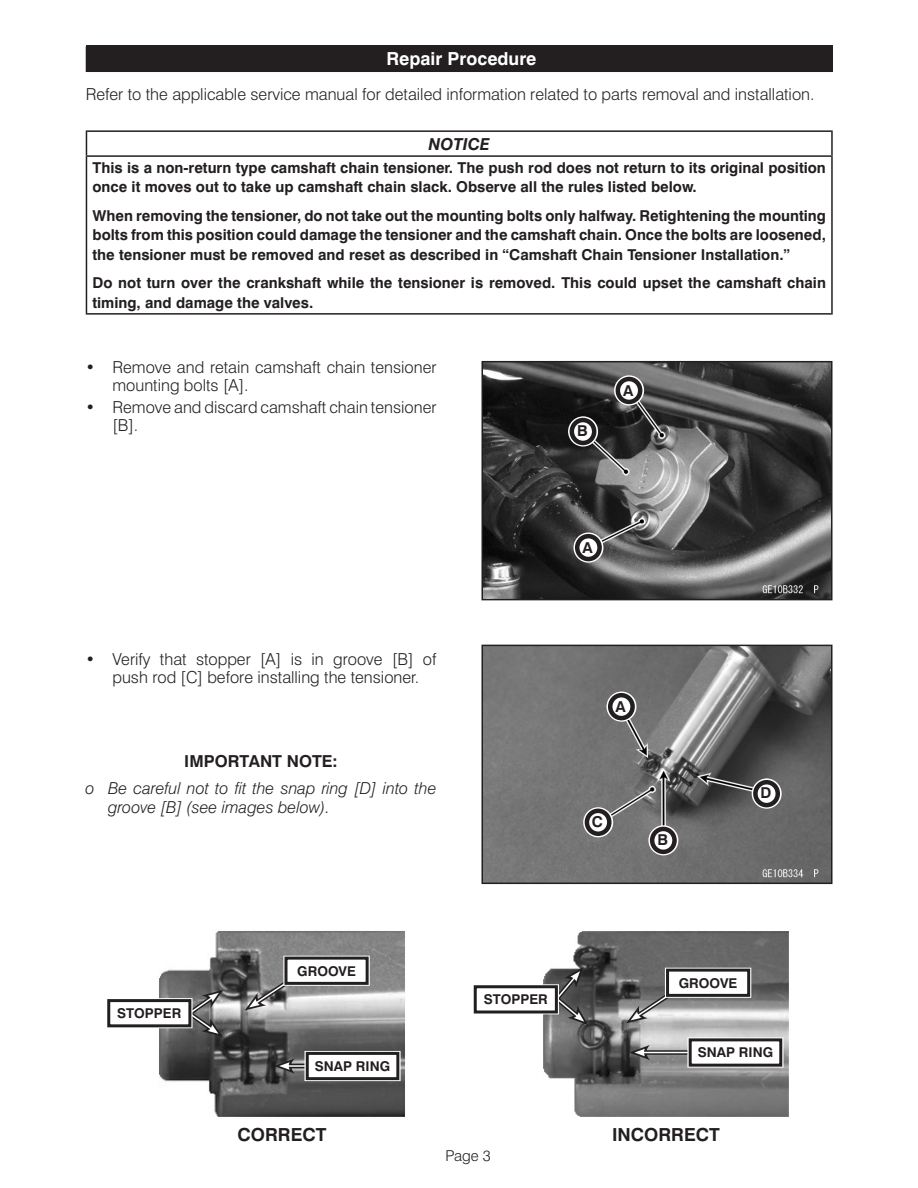
<style>
.page{position:relative;width:918px;height:1188px;background:#fff}
.page>*{position:absolute;margin:0;border:0;box-sizing:border-box;transform-origin:0 0}
.SUBHEAD{font:700 18px "Swiss 721 BT";color:#231f20}
.SUBHEAD_Center{font:700 18px "Swiss 721 BT";color:#fff}
.Body_Text_Num_1{font:300 16.5px/18px "Swiss 721 BT";color:#231f20}
.t1{font:italic 300 16.5px/19.8px "Swiss 721 BT";color:#231f20}
.NOTE{font:700 16.5px "Swiss 721 BT";color:#231f20}
.SUBHEAD-2{font:italic 700 16.5px "Swiss 721 BT";color:#231f20}
.SUBHEAD-3{font:700 15px/19.5px "Swiss 721 BT";color:#231f20}
.Circle_Number_Callou{font:700 15px "Swiss 721 BT";color:#231f20}
.t2{font:300 15px "Swiss 721 BT";color:#231f20}
.SUBHEAD-4{font:700 13.5px "Swiss 721 BT";color:#231f20}
</style>
<div class="page">
<div style="left:86px;top:46px;width:747px;height:26px;background:#231f20"></div>
<img style="left:485px;top:364px;width:344px;height:233px">
<div style="left:482px;top:361px;width:350px;height:239px;border:2px solid #231f20"></div>
<img style="left:485px;top:648px;width:344px;height:233px">
<div style="left:482px;top:645px;width:350px;height:239px;border:2px solid #231f20"></div>
<img style="left:159px;top:931px;width:246px;height:186px">
<hr style="left:86px;top:130px;width:747px;height:2px;background:#231f20">
<svg style="left:86px;top:132px;width:1px;height:23px"></svg>
<hr style="left:831px;top:132px;width:2px;height:23px;background:#231f20">
<hr style="left:86px;top:155px;width:747px;height:2px;background:#231f20">
<hr style="left:86px;top:157px;width:1px;height:156px;background:#231f20">
<hr style="left:831px;top:157px;width:2px;height:156px;background:#231f20">
<hr style="left:86px;top:313px;width:747px;height:2px;background:#231f20">
<svg style="left:569px;top:417px;width:28px;height:29px"></svg>
<div style="left:568px;top:416px;width:30px;height:31px;border:2px solid #fff;border-radius:50%"></div>
<svg style="left:572px;top:420px;width:22px;height:23px"></svg>
<div style="left:570px;top:418px;width:26px;height:27px;border:4px solid #231f20;border-radius:50%"></div>
<svg style="left:584px;top:808px;width:28px;height:29px"></svg>
<div style="left:583px;top:807px;width:30px;height:30px;border:2px solid #fff;border-radius:50%"></div>
<svg style="left:587px;top:811px;width:22px;height:23px"></svg>
<div style="left:585px;top:809px;width:27px;height:27px;border:4px solid #231f20;border-radius:50%"></div>
<svg style="left:615px;top:376px;width:28px;height:29px"></svg>
<div style="left:614px;top:375px;width:30px;height:30px;border:2px solid #fff;border-radius:50%"></div>
<svg style="left:618px;top:379px;width:22px;height:23px"></svg>
<div style="left:616px;top:377px;width:26px;height:27px;border:4px solid #231f20;border-radius:50%"></div>
<svg style="left:649px;top:826px;width:29px;height:29px"></svg>
<div style="left:648px;top:825px;width:30px;height:30px;border:2px solid #fff;border-radius:50%"></div>
<svg style="left:652px;top:829px;width:23px;height:23px"></svg>
<div style="left:650px;top:827px;width:27px;height:27px;border:4px solid #231f20;border-radius:50%"></div>
<svg style="left:752px;top:779px;width:29px;height:29px"></svg>
<div style="left:752px;top:779px;width:30px;height:30px;border:2px solid #fff;border-radius:50%"></div>
<svg style="left:755px;top:782px;width:23px;height:23px"></svg>
<div style="left:753px;top:780px;width:27px;height:27px;border:4px solid #231f20;border-radius:50%"></div>
<svg style="left:607px;top:692px;width:29px;height:29px"></svg>
<div style="left:606px;top:692px;width:30px;height:30px;border:2px solid #fff;border-radius:50%"></div>
<svg style="left:610px;top:695px;width:23px;height:23px"></svg>
<div style="left:608px;top:693px;width:27px;height:27px;border:4px solid #231f20;border-radius:50%"></div>
<svg style="left:574px;top:533px;width:29px;height:29px"></svg>
<div style="left:573px;top:532px;width:30px;height:31px;border:2px solid #fff;border-radius:50%"></div>
<svg style="left:577px;top:536px;width:23px;height:23px"></svg>
<div style="left:575px;top:534px;width:27px;height:27px;border:4px solid #231f20;border-radius:50%"></div>
<img style="left:543px;top:931px;width:246px;height:186px">
<svg style="left:167px;top:990px;width:56px;height:47px"></svg>
<svg style="left:107px;top:998px;width:86px;height:30px"></svg>
<div style="left:109px;top:1001px;width:81px;height:25px;background:#fff"></div>
<div style="left:107px;top:999px;width:84px;height:28px;border:3px solid #231f20"></div>
<svg style="left:543px;top:967px;width:45px;height:58px"></svg>
<svg style="left:473px;top:984px;width:86px;height:30px"></svg>
<div style="left:475px;top:987px;width:81px;height:25px;background:#fff"></div>
<div style="left:474px;top:985px;width:84px;height:29px;border:3px solid #231f20"></div>
<svg style="left:245px;top:971px;width:57px;height:39px"></svg>
<svg style="left:283px;top:956px;width:87px;height:30px"></svg>
<div style="left:286px;top:958px;width:81px;height:25px;background:#fff"></div>
<div style="left:284px;top:957px;width:85px;height:28px;border:3px solid #231f20"></div>
<hr style="left:287px;top:1064px;width:48px;height:4px;background:#231f20">
<hr style="left:287px;top:1065px;width:46px;height:2px;background:#fff">
<svg style="left:274px;top:1058px;width:21px;height:16px"></svg>
<svg style="left:304px;top:1051px;width:97px;height:30px"></svg>
<div style="left:307px;top:1053px;width:91px;height:26px;background:#fff"></div>
<div style="left:306px;top:1052px;width:93px;height:28px;border:3px solid #231f20"></div>
<div style="left:642px;top:1050px;width:48px;height:5px;background:#5a5757"></div>
<hr style="left:643px;top:1052px;width:45px;height:1px;background:#fff">
<svg style="left:629px;top:1045px;width:21px;height:15px"></svg>
<svg style="left:687px;top:1037px;width:97px;height:31px"></svg>
<div style="left:690px;top:1040px;width:91px;height:25px;background:#fff"></div>
<div style="left:689px;top:1038px;width:93px;height:29px;border:3px solid #231f20"></div>
<svg style="left:626px;top:984px;width:57px;height:39px"></svg>
<svg style="left:665px;top:968px;width:86px;height:30px"></svg>
<div style="left:668px;top:970px;width:81px;height:25px;background:#fff"></div>
<div style="left:666px;top:969px;width:84px;height:28px;border:3px solid #231f20"></div>
<p class="SUBHEAD_Center" style="left:386px;top:48px;width:152px">Repair Procedure</p>
<p class="Body_Text_Num_1" style="left:86px;top:85px;width:730px">Refer to the applicable service manual for detailed information related to parts removal and installation.</p>
<p class="SUBHEAD-2" style="left:428px;top:134px;width:63px">NOTICE</p>
<p class="SUBHEAD-3" style="left:92px;top:158px;width:735px">This is a non-return type camshaft chain tensioner. The push rod does not return to its original position once it moves out to take up camshaft chain slack. Observe all the rules listed below.</p>
<p class="SUBHEAD-3" style="left:92px;top:206px;width:735px;text-align:justify">When removing the tensioner, do not take out the mounting bolts only halfway. Retightening the mounting bolts from this position could damage the tensioner and the camshaft chain. Once the bolts are loosened, the tensioner must be removed and reset as described in “Camshaft Chain Tensioner Installation.”</p>
<p class="SUBHEAD-3" style="left:92px;top:273px;width:735px">Do not turn over the crankshaft while the tensioner is removed. This could upset the camshaft chain timing, and damage the valves.</p>
<p class="Body_Text_Num_1" style="left:112px;top:358px;width:326px;text-indent:-27px">• Remove and retain camshaft chain tensioner mounting bolts [A].</p>
<p class="Body_Text_Num_1" style="left:112px;top:398px;width:325px;text-indent:-27px">• Remove and discard camshaft chain tensioner [B].</p>
<p class="Body_Text_Num_1" style="left:86px;top:650px;width:353px;text-align:center">• Verify that stopper [A] is in groove [B] of push rod [C] before installing the tensioner.</p>
<p class="NOTE" style="left:184px;top:751px;width:155px">IMPORTANT NOTE:</p>
<p class="t1" style="left:108px;top:778px;width:330px;text-indent:-22px">o Be careful not to fit the snap ring [D] into the groove [B] (see images below).</p>
<p class="Circle_Number_Callou" style="left:577px;top:422px;width:12px">B</p>
<p class="Circle_Number_Callou" style="left:623px;top:381px;width:12px">A</p>
<p class="Circle_Number_Callou" style="left:583px;top:539px;width:12px">A</p>
<p class="Circle_Number_Callou" style="left:616px;top:698px;width:12px">A</p>
<p class="Circle_Number_Callou" style="left:592px;top:812px;width:13px">C</p>
<p class="Circle_Number_Callou" style="left:657px;top:831px;width:12px">B</p>
<p class="Circle_Number_Callou" style="left:760px;top:784px;width:12px">D</p>
<p class="SUBHEAD-4" style="left:117px;top:1005px;width:66px">STOPPER</p>
<p class="SUBHEAD-4" style="left:297px;top:963px;width:60px">GROOVE</p>
<p class="SUBHEAD-4" style="left:315px;top:1058px;width:77px">SNAP RING</p>
<p class="SUBHEAD-4" style="left:484px;top:991px;width:66px">STOPPER</p>
<p class="SUBHEAD-4" style="left:679px;top:975px;width:60px">GROOVE</p>
<p class="SUBHEAD-4" style="left:698px;top:1044px;width:77px">SNAP RING</p>
<p class="SUBHEAD" style="left:237px;top:1124px;width:91px">CORRECT</p>
<p class="SUBHEAD" style="left:612px;top:1124px;width:110px">INCORRECT</p>
<p class="t2" style="left:445px;top:1147px;width:47px">Page 3</p>
</div>
